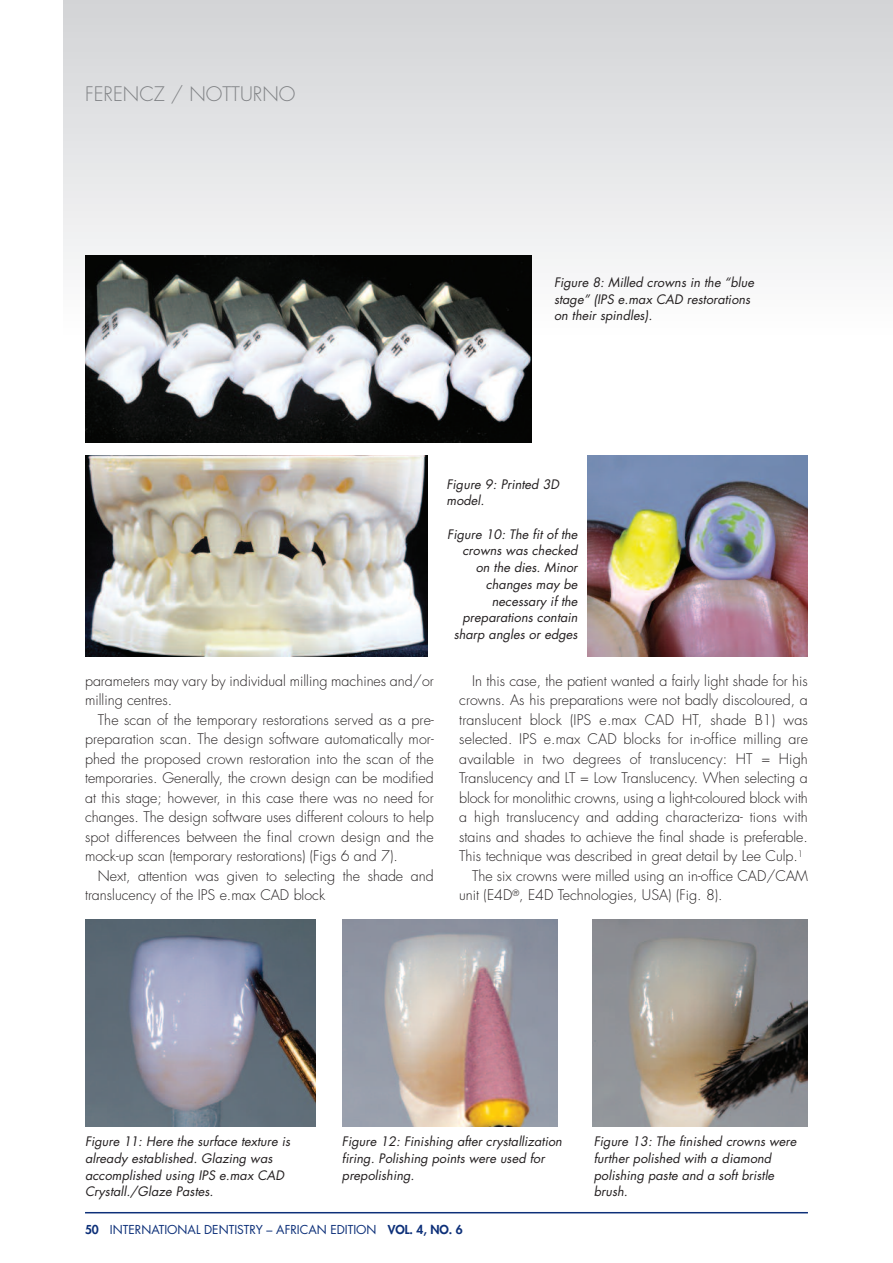
<style>
.page{position:relative;width:893px;height:1263px;background:#fff}
.page>*{position:absolute;margin:0;border:0;box-sizing:border-box;transform-origin:0 0}
.t1{font:300 19.5px "Futura";color:#808285}
.t2{font:300 14.25px/19.5px "Futura";color:#231f20}
.t3{font:italic 12.75px/16.6px "Futura";letter-spacing:.005em;color:#231f20}
.t4{font:12px "Futura";color:#0d3079}
.s1{font-weight:800}
</style>
<div class="page">
<div style="left:64px;top:0;width:829px;height:334px;background:linear-gradient(to bottom,#d2d3d6,#fdfdfe)"></div>
<hr style="left:85px;top:1212px;width:723px;height:1px;background:#0d3079">
<img style="left:588px;top:456px;width:220px;height:200px">
<img style="left:85px;top:255px;width:446px;height:187px">
<img style="left:85px;top:456px;width:342px;height:200px">
<img style="left:85px;top:919px;width:231px;height:208px">
<img style="left:342px;top:919px;width:216px;height:208px">
<img style="left:593px;top:919px;width:215px;height:208px">
<h1 class="t1" style="left:85px;top:85px;width:212px">FERENCZ / NOTTURNO</h1>
<p class="t3" style="left:554px;top:275px;width:201px">Figure 8: Milled crowns in the “blue stage” (IPS e.max CAD restorations on their spindles).</p>
<p class="t2" style="left:85px;top:672px;width:350px">parameters may vary by individual milling machines and/or milling centres.</p>
<p class="t2" style="left:85px;top:711px;width:350px;text-align:justify;text-indent:13px">The scan of the temporary restorations served as a pre&shy;preparation scan. The design software automatically mor&shy;phed the proposed crown restoration into the scan of the temporaries. Generally, the crown design can be modified at this stage; however, in this case there was no need for changes. The design software uses different colours to help spot differences between the final crown design and the mock-up scan (temporary restorations) (Figs 6 and 7).</p>
<p class="t2" style="left:85px;top:867px;width:350px;text-indent:13px">Next, attention was given to selecting the shade and translucency of the IPS e.max CAD block</p>
<p class="t3" style="left:446px;top:477px;width:114px">Figure 9: Printed 3D model.</p>
<p class="t3" style="left:447px;top:527px;width:132px;text-align:right">Figure 10: The fit of the crowns was checked on the dies. Minor changes may be necessary if the preparations contain sharp angles or edges</p>
<p class="t2" style="left:472px;top:672px;width:337px">In this case, the patient wanted a fairly light shade for his</p>
<p class="t2" style="left:459px;top:692px;width:350px">crowns. As his preparations were not badly discoloured, a</p>
<p class="t2" style="left:459px;top:711px;width:350px">translucent block (IPS e.max CAD HT, shade B1) was</p>
<p class="t2" style="left:459px;top:731px;width:350px">selected. IPS e.max CAD blocks for in-office milling are</p>
<p class="t2" style="left:459px;top:750px;width:350px">available in two degrees of translucency: HT = High</p>
<p class="t2" style="left:459px;top:770px;width:350px">Translucency and LT = Low Translucency. When selecting a</p>
<p class="t2" style="left:459px;top:789px;width:350px">block for monolithic crowns, using a light-coloured block with</p>
<p class="t2" style="left:459px;top:809px;width:350px">a high translucency and adding characteriza- tions with</p>
<p class="t2" style="left:459px;top:828px;width:350px">stains and shades to achieve the final shade is preferable.</p>
<p class="t2" style="left:459px;top:848px;width:345px">This technique was described in great detail by Lee Culp.<sup>1</sup></p>
<p class="t2" style="left:472px;top:867px;width:337px">The six crowns were milled using an in-office CAD/CAM</p>
<p class="t2" style="left:459px;top:887px;width:265px">unit (E4D<sup>®</sup>, E4D Technologies, USA) (Fig. 8).</p>
<p class="t3" style="left:85px;top:1134px;width:207px">Figure 11: Here the surface texture is already established. Glazing was accomplished using IPS e.max CAD<br>Crystall./Glaze Pastes.</p>
<p class="t3" style="left:342px;top:1134px;width:222px">Figure 12: Finishing after crystallization firing. Polishing points were used for prepolishing.</p>
<p class="t3" style="left:594px;top:1134px;width:204px">Figure 13: The finished crowns were further polished with a diamond polishing paste and a soft bristle brush.</p>
<p class="t4" style="left:85px;top:1224px;width:379px"><span class="s1">50</span> INTERNATIONAL DENTISTRY – AFRICAN EDITION <span class="s1">VOL. 4, NO. 6</span></p>
</div>
